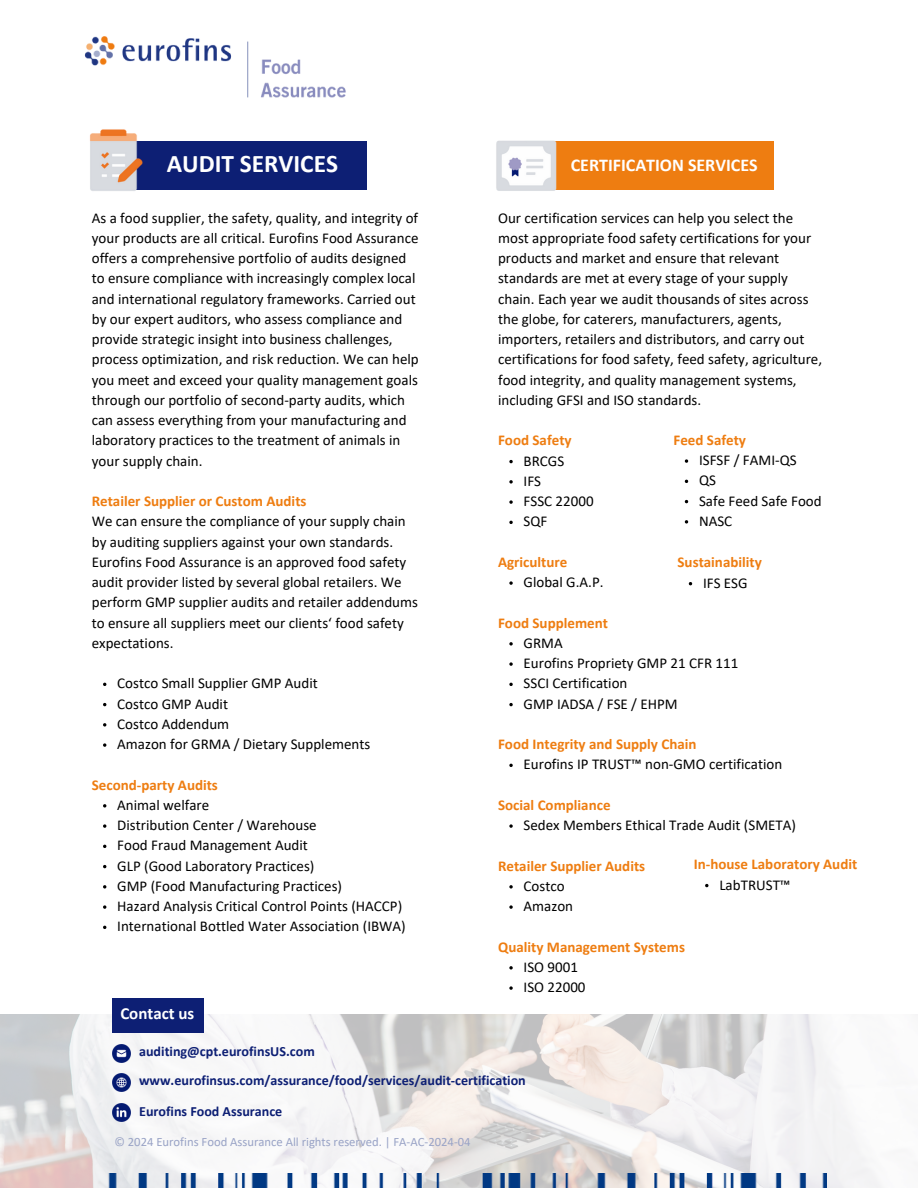
<style>
.page{position:relative;width:918px;height:1188px;background:#fff}
.page>*{position:absolute;margin:0;border:0;box-sizing:border-box;transform-origin:0 0}
.t1{font:700 25.35px "Calibri";color:#fff}
.t2{font:700 18px "Calibri";color:#fff}
.t3{font:700 16.95px "Calibri";color:#fff}
.t4{font:15px/20.2px "Calibri";color:#000}
.t5{font:700 15px "Calibri";color:#ee7d11}
.t6{font:700 14.1px "Calibri";color:#0d1f74}
.t7{font:12.6px "Calibri";color:#99a3c6}
.s1{font-weight:700;color:#ee7d11}
</style>
<div class="page">
<svg style="left:103px;top:723px;width:3px;height:4px"></svg>
<svg style="left:103px;top:743px;width:3px;height:4px"></svg>
<svg style="left:103px;top:804px;width:3px;height:4px"></svg>
<svg style="left:103px;top:824px;width:3px;height:4px"></svg>
<svg style="left:103px;top:885px;width:3px;height:4px"></svg>
<svg style="left:103px;top:905px;width:3px;height:4px"></svg>
<svg style="left:0;top:1014px;width:918px;height:174px;fill:#f4f1f2"></svg>
<div style="left:112px;top:998px;width:92px;height:35px;background:#0d1f74"></div>
<img style="left:112px;top:1073px;width:18px;height:18px">
<img style="left:112px;top:1103px;width:18px;height:18px">
<img style="left:112px;top:1044px;width:18px;height:18px">
<img style="left:100px;top:1174px;width:726px;height:14px">
<div style="left:92px;top:141px;width:275px;height:49px;background:#0d1f74"></div>
<div style="left:498px;top:141px;width:276px;height:49px;background:#ee7d11"></div>
<img style="left:496px;top:140px;width:61px;height:51px">
<img style="left:90px;top:129px;width:53px;height:62px">
<svg style="left:509px;top:460px;width:4px;height:3px"></svg>
<svg style="left:509px;top:480px;width:4px;height:4px"></svg>
<svg style="left:509px;top:500px;width:4px;height:4px"></svg>
<svg style="left:509px;top:521px;width:4px;height:3px"></svg>
<svg style="left:509px;top:581px;width:4px;height:4px"></svg>
<svg style="left:509px;top:642px;width:4px;height:4px"></svg>
<svg style="left:509px;top:662px;width:4px;height:4px"></svg>
<svg style="left:509px;top:683px;width:4px;height:3px"></svg>
<svg style="left:509px;top:703px;width:4px;height:3px"></svg>
<svg style="left:509px;top:764px;width:4px;height:3px"></svg>
<svg style="left:509px;top:824px;width:4px;height:4px"></svg>
<svg style="left:509px;top:885px;width:4px;height:4px"></svg>
<svg style="left:509px;top:905px;width:4px;height:4px"></svg>
<svg style="left:509px;top:966px;width:4px;height:4px"></svg>
<svg style="left:509px;top:986px;width:4px;height:4px"></svg>
<svg style="left:685px;top:459px;width:3px;height:4px"></svg>
<svg style="left:685px;top:520px;width:3px;height:4px"></svg>
<img style="left:84px;top:36px;width:262px;height:62px">
<h3 class="t1" style="left:167px;top:153px;width:173px">AUDIT SERVICES</h3>
<h5 class="t2" style="left:571px;top:157px;width:188px">CERTIFICATION SERVICES</h5>
<p class="t4" style="left:92px;top:209px;width:328px">As a food supplier, the safety, quality, and integrity of your products are all critical. Eurofins Food Assurance offers a comprehensive portfolio of audits designed to ensure compliance with increasingly complex local and international regulatory frameworks. Carried out by our expert auditors, who assess compliance and provide strategic insight into business challenges, process optimization, and risk reduction. We can help you meet and exceed your quality management goals through our portfolio of second-party audits, which can assess everything from your manufacturing and laboratory practices to the treatment of animals in your supply chain.</p>
<p class="t4" style="left:92px;top:492px;width:328px"><span class="s1">Retailer Supplier or Custom Audits<br></span>We can ensure the compliance of your supply chain by auditing suppliers against your own standards.<br>Eurofins Food Assurance is an approved food safety audit provider listed by several global retailers. We perform GMP supplier audits and retailer addendums to ensure all suppliers meet our clients‘ food safety expectations.</p>
<h1 class="t4" style="left:117px;top:674px;width:202px">Costco Small Supplier GMP Audit</h1>
<p class="t4" style="left:117px;top:695px;width:112px">Costco GMP Audit</p>
<h2 class="t4" style="left:117px;top:715px;width:113px">Costco Addendum</h2>
<h5 class="t4" style="left:117px;top:735px;width:255px">Amazon for GRMA / Dietary Supplements</h5>
<h5 class="t5" style="left:92px;top:778px;width:128px">Second-party Audits</h5>
<p class="t4" style="left:117px;top:796px;width:94px">Animal welfare</p>
<p class="t4" style="left:117px;top:816px;width:201px">Distribution Center / Warehouse</p>
<p class="t4" style="left:117px;top:836px;width:192px">Food Fraud Management Audit</p>
<p class="t4" style="left:117px;top:857px;width:199px">GLP (Good Laboratory Practices)</p>
<h4 class="t4" style="left:117px;top:877px;width:226px">GMP (Food Manufacturing Practices)</h4>
<p class="t4" style="left:117px;top:897px;width:286px">Hazard Analysis Critical Control Points (HACCP)</p>
<p class="t4" style="left:117px;top:917px;width:290px">International Bottled Water Association (IBWA)</p>
<p class="t3" style="left:120px;top:1006px;width:75px">Contact us</p>
<p class="t4" style="left:498px;top:209px;width:325px">Our certification services can help you select the most appropriate food safety certifications for your products and market and ensure that relevant standards are met at every stage of your supply chain. Each year we audit thousands of sites across the globe, for caterers, manufacturers, agents, importers, retailers and distributors, and carry out certifications for food safety, feed safety, agriculture, food integrity, and quality management systems, including GFSI and ISO standards.</p>
<h4 class="t5" style="left:498px;top:434px;width:75px">Food Safety</h4>
<p class="t4" style="left:524px;top:452px;width:42px">BRCGS</p>
<p class="t4" style="left:524px;top:472px;width:19px">IFS</p>
<p class="t4" style="left:524px;top:492px;width:72px">FSSC 22000</p>
<p class="t4" style="left:524px;top:512px;width:25px">SQF</p>
<h4 class="t5" style="left:498px;top:556px;width:71px">Agriculture</h4>
<p class="t4" style="left:524px;top:573px;width:81px">Global G.A.P.</p>
<h4 class="t5" style="left:498px;top:616px;width:111px">Food Supplement</h4>
<p class="t4" style="left:524px;top:634px;width:41px">GRMA</p>
<h4 class="t4" style="left:524px;top:654px;width:216px">Eurofins Propriety GMP 21 CFR 111</h4>
<p class="t4" style="left:524px;top:674px;width:105px">SSCI Certification</p>
<p class="t4" style="left:524px;top:695px;width:156px">GMP IADSA / FSE / EHPM</p>
<h4 class="t5" style="left:498px;top:738px;width:200px">Food Integrity and Supply Chain</h4>
<p class="t4" style="left:524px;top:755px;width:260px">Eurofins IP TRUST™ non-GMO certification</p>
<p class="t5" style="left:498px;top:799px;width:114px">Social Compliance</p>
<h4 class="t4" style="left:524px;top:816px;width:274px">Sedex Members Ethical Trade Audit (SMETA)</h4>
<p class="t5" style="left:498px;top:859px;width:149px">Retailer Supplier Audits</p>
<p class="t4" style="left:524px;top:877px;width:43px">Costco</p>
<p class="t4" style="left:524px;top:897px;width:51px">Amazon</p>
<p class="t5" style="left:498px;top:940px;width:188px">Quality Management Systems</p>
<h4 class="t4" style="left:524px;top:958px;width:56px">ISO 9001</h4>
<p class="t4" style="left:524px;top:978px;width:63px">ISO 22000</p>
<h4 class="t5" style="left:674px;top:434px;width:74px">Feed Safety</h4>
<p class="t4" style="left:699px;top:451px;width:99px">ISFSF / FAMI-QS</p>
<p class="t4" style="left:699px;top:471px;width:18px">QS</p>
<p class="t4" style="left:699px;top:492px;width:124px">Safe Feed Safe Food</p>
<p class="t4" style="left:699px;top:512px;width:35px">NASC</p>
<h4 class="t5" style="left:678px;top:556px;width:86px">Sustainability</h4>
<h4 class="t4" style="left:703px;top:574px;width:46px">IFS ESG</h4>
<h4 class="t5" style="left:694px;top:858px;width:165px">In-house Laboratory Audit</h4>
<p class="t4" style="left:719px;top:876px;width:73px">LabTRUST™</p>
<p class="t6" style="left:139px;top:1046px;width:177px">auditing@cpt.eurofinsUS.com</p>
<p class="t6" style="left:139px;top:1074px;width:388px">www.eurofinsus.com/assurance/food/services/audit-certification</p>
<p class="t6" style="left:139px;top:1105px;width:145px">Eurofins Food Assurance</p>
<h4 class="t7" style="left:114px;top:1137px;width:358px">© 2024 Eurofins Food Assurance All rights reserved. | FA-AC-2024-04</h4>
</div>
